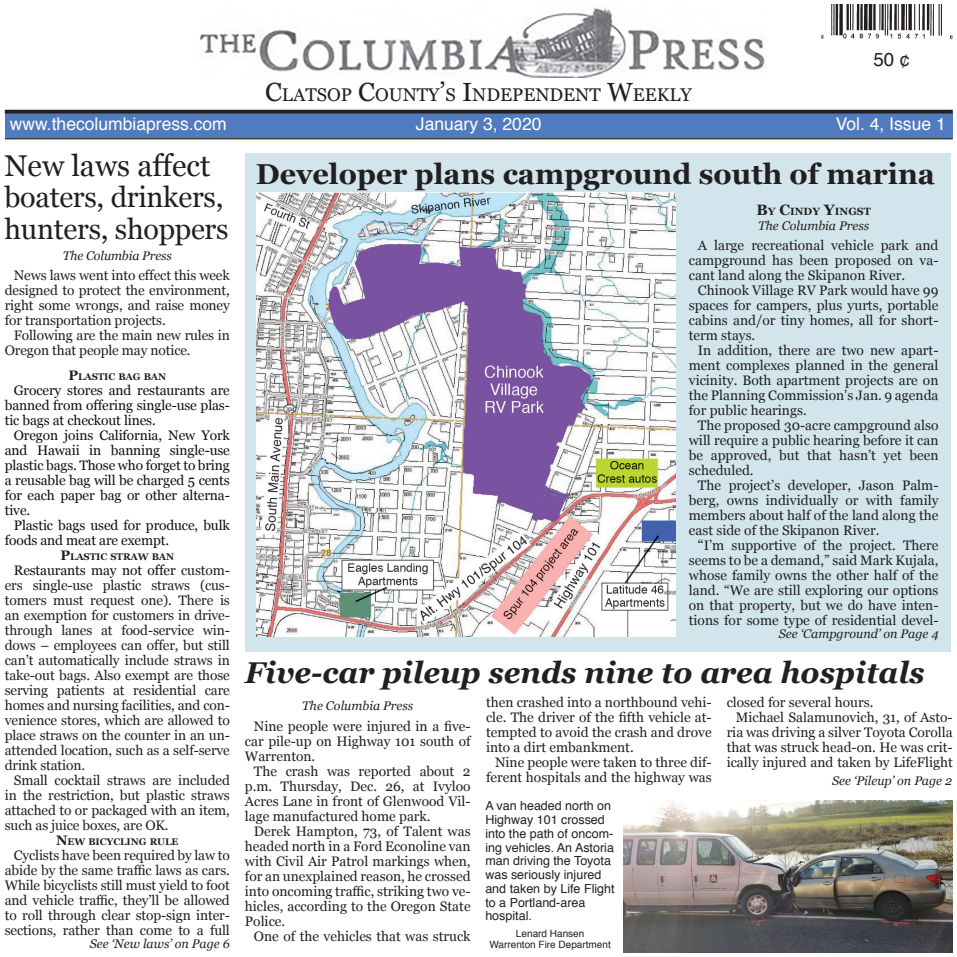
<style>
.page{position:relative;width:957px;height:957px;background:#fff}
.page>*{position:absolute;margin:0;border:0;box-sizing:border-box;transform-origin:0 0}
.t1{font:italic 700 30px "Georgia";color:#231f20}
.t2{font:30px "Georgia";color:#231f20}
.t3{font:700 28.75px "Georgia";color:#231f20}
.t4{font:28.75px/31.2px "Georgia";letter-spacing:-.01em;color:#231f20}
.t5{font:18.75px "Helvetica";color:#231f20}
.t6{font:18.38px "Georgia";color:#231f20}
.t7{font:17.5px "Helvetica";color:#fff}
.t8{font:13.75px/15px "Georgia";color:#231f20;text-align:justify}
.t9{font:13.75px/15px "Georgia";letter-spacing:-.01em;color:#0f1110;text-align:justify}
.t10{font:12.5px/13.8px "Helvetica";color:#231f20}
.t11{font:italic 12.5px "Georgia";color:#231f20}
.t12{font:700 10.5px "Georgia";color:#231f20}
.t13{font:10px/11.2px "Helvetica";color:#231f20;text-align:center}
.t14{font:700 9.62px "Georgia";letter-spacing:-.015em;color:#231f20}
.s1{font-size:26.25px}
.s2{font-size:13.75px}
.s3{color:#0f1110}
.s4{font-size:15px}
.s5{font-size:14.38px}
</style>
<div class="page">
<div style="left:245px;top:153px;width:430px;height:40px;background:#d2e5ec"></div>
<div style="left:4px;top:113px;width:948px;height:25px;background:#507cbf"></div>
<hr style="left:5px;top:138px;width:947px;height:1px;background:#231f20">
<hr style="left:5px;top:110px;width:947px;height:3px;background:#231f20">
<img style="left:821px;top:5px;width:131px;height:34px">
<img style="left:200px;top:7px;width:565px;height:71px">
<div style="left:675px;top:153px;width:275px;height:499px;background:#d2e5ec"></div>
<img style="left:256px;top:193px;width:419px;height:444px">
<div style="left:245px;top:637px;width:430px;height:15px;background:#d2e5ec"></div>
<div style="left:245px;top:193px;width:11px;height:444px;background:#d2e5ec"></div>
<img style="left:623px;top:800px;width:329px;height:152px">
<h3 class="t6" style="left:265px;top:84px;width:428px"><span class="s1">C</span>LATSOP <span class="s1">C</span>OUNTY<span class="s1">’</span>S <span class="s1">I</span>NDEPENDENT <span class="s1">W</span>EEKLY</h3>
<h3 class="t5" style="left:873px;top:53px;width:38px">50 ¢</h3>
<p class="t7" style="left:10px;top:118px;width:218px">www.thecolumbiapress.com</p>
<p class="t7" style="left:416px;top:118px;width:127px">January 3, 2020</p>
<p class="t7" style="left:835px;top:118px;width:111px">Vol. 4, Issue 1</p>
<h1 class="t2" style="left:4px;top:144px;width:207px">New laws affect</h1>
<h2 class="t4" style="left:4px;top:181px;width:225px">boaters, drinkers, hunters, shoppers</h2>
<p class="t11" style="left:63px;top:250px;width:110px">The Columbia Press</p>
<p class="t8" style="left:5px;top:267px;width:226px;text-indent:9px">News laws went into effect this week designed to protect the environment, right some wrongs, and raise money for transportation projects.</p>
<p class="t8" style="left:5px;top:327px;width:226px;text-indent:9px">Following are the main new rules in<br>Oregon that people may notice.</p>
<p class="t14" style="left:69px;top:371px;width:99px"><span class="s2">P</span>LASTIC BAG BAN</p>
<p class="t9" style="left:5px;top:382px;width:227px;text-indent:9px">Grocery stores and restaurants are banned from offering single-use plas&shy;tic bags at checkout lines.</p>
<p class="t9" style="left:5px;top:427px;width:226px;text-indent:9px">Oregon joins California, New York and Hawaii in banning single-use plastic bags. Those who forget to bring a reusable bag will be charged 5 cents for each paper bag or other alterna&shy;tive.</p>
<p class="t9" style="left:5px;top:517px;width:226px;text-indent:9px">Plastic bags used for produce, bulk foods and meat are exempt.</p>
<p class="t14" style="left:60px;top:551px;width:115px"><span class="s2">P</span>LASTIC STRAW BAN</p>
<p class="t8" style="left:5px;top:562px;width:226px;text-indent:9px"><span class="s3">Restaurants may not offer</span> custom&shy;ers single-use plastic straws (cus&shy;tomers must request one). There is an exemption for customers in drive&shy;through lanes at food-service win&shy;dows – employees can offer, but still can’t automatically include straws in take-out bags. Also exempt are those serving patients at residential care homes and nursing facilities, and con&shy;venience stores, which are allowed to place straws on the counter in an un&shy;attended location, such as a self-serve drink station.</p>
<p class="t8" style="left:5px;top:772px;width:226px;text-indent:9px">Small cocktail straws are included in the restriction, but plastic straws attached to or packaged with an item, such as juice boxes, are OK.</p>
<p class="t14" style="left:56px;top:836px;width:124px"><span class="s2">N</span>EW BICYCLING RULE</p>
<p class="t8" style="left:5px;top:847px;width:226px;text-indent:9px">Cyclists have been required by law to abide by the same traffic laws as cars.<br>While bicyclists still must yield to foot and vehicle traffic, they’ll be allowed to roll through clear stop-sign inter&shy;sections, rather than come to a full</p>
<p class="t11" style="left:90px;top:938px;width:141px">See ‘New laws’ on Page 6</p>
<h2 class="t3" style="left:256px;top:162px;width:680px">Developer plans campground south of marina</h2>
<p class="t12" style="left:756px;top:205px;width:116px"><span class="s4">B</span>Y <span class="s4">C</span>INDY <span class="s4">Y</span>INGST</p>
<p class="t11" style="left:758px;top:220px;width:113px">The Columbia Press</p>
<p class="t8" style="left:688px;top:237px;width:251px;text-indent:9px">A large recreational vehicle park and campground has been proposed on va&shy;cant land along the Skipanon River.</p>
<p class="t8" style="left:688px;top:282px;width:251px;text-indent:9px">Chinook Village RV Park would have 99 spaces for campers, plus yurts, portable cabins and/or tiny homes, all for short&shy;term stays.</p>
<p class="t8" style="left:688px;top:342px;width:251px;text-indent:9px">In addition, there are two new apart&shy;ment complexes planned in the general vicinity. Both apartment projects are on the Planning Commission’s Jan. 9 agenda for public hearings.</p>
<p class="t8" style="left:688px;top:417px;width:251px;text-indent:9px">The proposed 30-acre campground also will require a public hearing before it can be approved, but that hasn’t yet been scheduled.</p>
<p class="t8" style="left:688px;top:477px;width:251px;text-indent:9px">The project’s developer, Jason Palm&shy;berg, owns individually or with family members about half of the land along the east side of the Skipanon River.</p>
<p class="t8" style="left:689px;top:537px;width:251px;text-indent:9px"><span class="s5">“</span>I’m supportive of the project. There seems to be a demand,” said Mark Kujala, whose family owns the other half of the land. “We are still exploring our options on that property, but we do have inten&shy;tions for some type of residential devel-</p>
<p class="t11" style="left:779px;top:628px;width:161px">See ‘Campground’ on Page 4</p>
<h1 class="t1" style="left:245px;top:660px;width:681px">Five-car pileup sends nine to area hospitals</h1>
<p class="t11" style="left:302px;top:700px;width:113px">The Columbia Press</p>
<p class="t8" style="left:245px;top:717px;width:227px;text-indent:9px">Nine people were injured in a five&shy;car pile-up on Highway 101 south of Warrenton.</p>
<p class="t8" style="left:245px;top:762px;width:227px;text-indent:9px">The crash was reported about 2 p.m. Thursday, Dec. 26, at Ivyloo Acres Lane in front of Glenwood Vil&shy;lage manufactured home park.</p>
<p class="t8" style="left:245px;top:822px;width:227px;text-indent:9px">Derek Hampton, 73, of Talent was headed north in a Ford Econoline van with Civil Air Patrol markings when, for an unexplained reason, he crossed into oncoming traffic, striking two ve&shy;hicles, according to the Oregon State Police.</p>
<p class="t8" style="left:254px;top:927px;width:218px">One of the vehicles that was struck</p>
<p class="t8" style="left:486px;top:693px;width:227px">then crashed into a northbound vehi&shy;cle. The driver of the fifth vehicle at&shy;tempted to avoid the crash and drove into a dirt embankment.</p>
<p class="t8" style="left:486px;top:753px;width:227px;text-align:right">Nine people were taken to three dif&shy;ferent hospitals and the highway was</p>
<p class="t10" style="left:485px;top:800px;width:131px">A van headed north on<br>Highway 101 crossed into the path of oncom&shy;ing vehicles. An Astoria man driving the Toyota was seriously injured and taken by Life Flight to a Portland-area hospital.</p>
<p class="t13" style="left:489px;top:928px;width:123px">Lenard Hansen<br>Warrenton Fire Department</p>
<p class="t8" style="left:726px;top:693px;width:148px">closed for several hours.</p>
<p class="t8" style="left:735px;top:708px;width:219px">Michael Salamunovich, 31, of Asto-</p>
<p class="t8" style="left:726px;top:723px;width:227px">ria was driving a silver Toyota Corolla</p>
<p class="t8" style="left:726px;top:738px;width:227px">that was struck head-on. He was crit-</p>
<p class="t8" style="left:726px;top:753px;width:227px">ically injured and taken by LifeFlight</p>
<p class="t11" style="left:832px;top:775px;width:121px">See ‘Pileup’ on Page 2</p>
</div>
